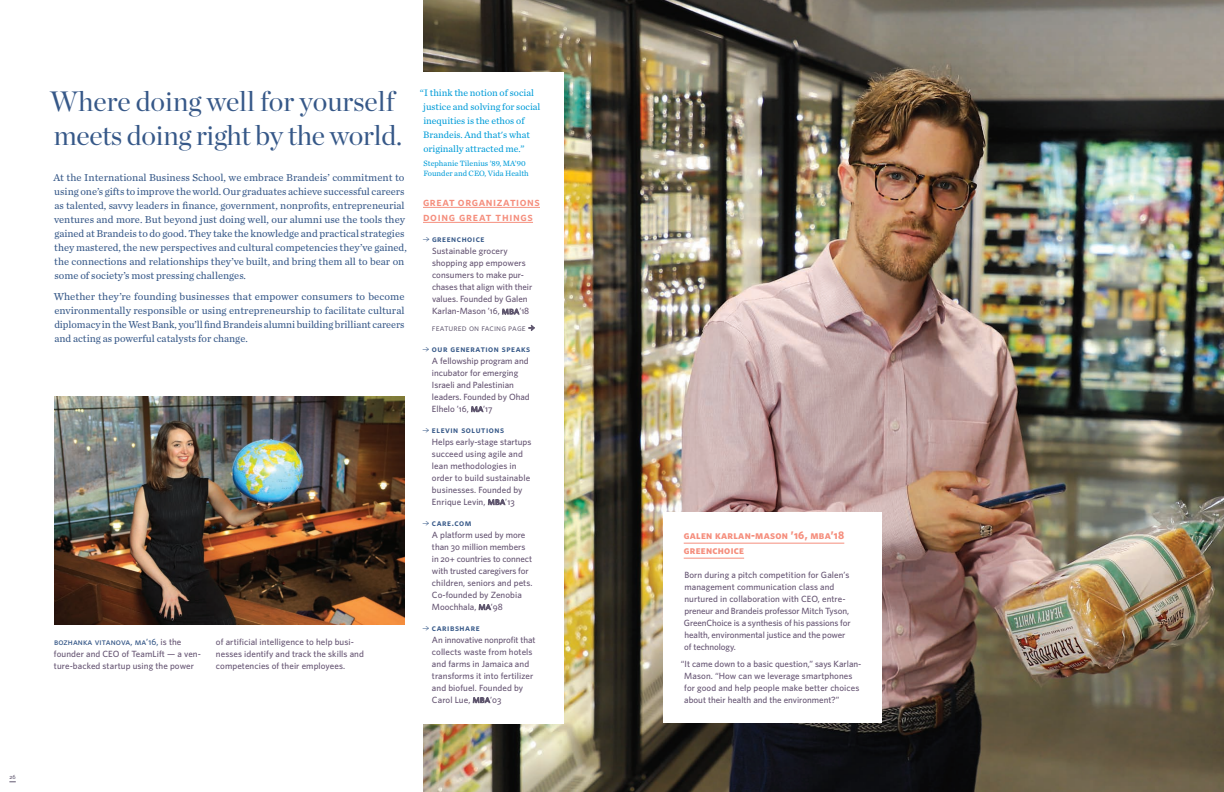
<style>
.page{position:relative;width:1224px;height:792px;background:#fff}
.page>*{position:absolute;margin:0;border:0;box-sizing:border-box;transform-origin:0 0}
.H1--Chronicle_SECTION_TITLES{font:28px/34px "Chronicle Display";letter-spacing:-.01em;color:#365888}
.sidebar_headers--whitney_underline{font:600 12px/15px "Whitney";letter-spacing:.05em;color:#f58e7d}
.t1{font:700 11px/15px "Whitney";letter-spacing:.025em;color:#f58e7d}
.text_for_H1--Chronicle_G2{font:10.5px/14px "Chronicle Text G2";color:#365888}
.quotes--cyan{font:9.8px/14px "Chronicle Text G2";color:#009cd8}
.sidebar_text---Whitney{font:500 9px/12px "Whitney";letter-spacing:.01em;color:#655472}
.sidebar_text---Whitney-2{font:500 9px/12px "Whitney";letter-spacing:-.01em;color:#655472}
.t2{font:600 9px "Whitney";letter-spacing:.06em;color:#365888}
.sidebar_text---Whitney-3{font:9px "Whitney";letter-spacing:.01em;color:#60576f}
.quoter--cyan{font:8px "Chronicle Text G2";color:#009cd8}
.t3{font:500 6px "Whitney";color:#60576f}
.s1{color:#365888}
.s2{font-weight:400;font-size:10px;color:#60576f}
.s3{font-family:"Chronicle Text G2"}
</style>
<div class="page">
<img style="left:423px;top:0;width:801px;height:792px">
<div style="left:414px;top:72px;width:150px;height:651px;background:#fff"></div>
<div style="left:663px;top:512px;width:219px;height:211px;background:#fff"></div>
<hr style="left:684px;top:543px;width:160px;height:1px;background:#f58e7d">
<hr style="left:684px;top:558px;width:60px;height:1px;background:#f58e7d">
<hr style="left:423px;top:207px;width:117px;height:1px;background:#f58e7d">
<hr style="left:423px;top:222px;width:110px;height:1px;background:#f58e7d">
<img style="left:54px;top:396px;width:351px;height:229px">
<p class="t3" style="left:9px;top:773px;width:8px">26</p>
<p class="H1--Chronicle_SECTION_TITLES" style="left:50px;top:82px;width:354px">Where doing well for yourself meets doing right by the world.</p>
<p class="text_for_H1--Chronicle_G2" style="left:53px;top:170px;width:355px">At the International Business School, we embrace Brandeis’ commitment to using one’s gifts to improve the world. Our graduates achieve successful careers as talented, savvy leaders in finance, government, nonprofits, entrepreneurial ventures and more. But beyond just doing well, our alumni use the tools they gained at Brandeis to do good. They take the knowledge and practical strategies they mastered, the new perspectives and cultural competencies they’ve gained, the connections and relationships they’ve built, and bring them all to bear on some of society’s most pressing challenges.</p>
<p class="text_for_H1--Chronicle_G2" style="left:54px;top:289px;width:352px;text-align:justify">Whether they’re founding businesses that empower consumers to become environmentally responsible or using entrepreneurship to facilitate cultural diplomacy in the West Bank, you’ll find Brandeis alumni building brilliant careers and acting as powerful catalysts for change.</p>
<p class="sidebar_text---Whitney" style="left:54px;top:635px;width:149px"><span class="s1">Bozhanka Vitanova, MA’16,</span> is the founder and CEO of TeamLift — a ven&shy;ture-backed startup using the power</p>
<p class="sidebar_text---Whitney" style="left:216px;top:635px;width:149px">of artificial intelligence to help busi&shy;nesses identify and track the skills and competencies of their employees.</p>
<p class="quotes--cyan" style="left:423px;top:85px;width:119px;text-indent:-3px">“I think the notion of social justice and solving for social inequities is the ethos of<br>Brandeis. And that's what originally attracted me.”</p>
<p class="quoter--cyan" style="left:424px;top:157px;width:104px">Stephanie Tilenius ’89, MA’90</p>
<p class="quoter--cyan" style="left:423px;top:167px;width:107px">Founder and CEO, Vida Health</p>
<p class="sidebar_headers--whitney_underline" style="left:423px;top:194px;width:118px">Great organizations doing great things</p>
<p class="t2" style="left:432px;top:233px;width:54px">GreenChoice</p>
<p class="sidebar_text---Whitney" style="left:432px;top:245px;width:102px">Sustainable grocery shopping app empowers consumers to make pur&shy;chases that align with their values. Founded by Galen<br>Karlan-Mason ’16, <span class="s2">MBA</span>’18</p>
<p class="sidebar_text---Whitney-3" style="left:432px;top:322px;width:104px">Featured on facing page <span class="s3">•</span></p>
<p class="t2" style="left:432px;top:343px;width:100px">Our Generation Speaks</p>
<p class="sidebar_text---Whitney" style="left:432px;top:354px;width:99px">A fellowship program and incubator for emerging<br>Israeli and Palestinian leaders. Founded by Ohad<br>Elhelo ’16, <span class="s2">MA</span>’17</p>
<p class="t2" style="left:432px;top:424px;width:74px">Elevin Solutions</p>
<p class="sidebar_text---Whitney" style="left:432px;top:435px;width:101px">Helps early-stage startups succeed using agile and lean methodologies in order to build sustainable businesses. Founded by<br>Enrique Levin, <span class="s2">MBA</span>’13</p>
<p class="t2" style="left:432px;top:517px;width:41px">care.com</p>
<p class="sidebar_text---Whitney" style="left:432px;top:528px;width:102px">A platform used by more than 30 million members in 20+ countries to connect with trusted caregivers for children, seniors and pets.<br>Co-founded by Zenobia<br>Moochhala, <span class="s2">MA</span>’98</p>
<p class="t2" style="left:432px;top:622px;width:49px">CaribShare</p>
<p class="sidebar_text---Whitney" style="left:432px;top:633px;width:105px">An innovative nonprofit that collects waste from hotels and farms in Jamaica and transforms it into fertilizer and biofuel. Founded by<br>Carol Lue, <span class="s2">MBA</span>’03</p>
<p class="t1" style="left:684px;top:528px;width:162px">Galen Karlan-Mason ’16, MBA’18<br>GreenChoice</p>
<p class="sidebar_text---Whitney-2" style="left:684px;top:569px;width:168px">Born during a pitch competition for Galen’s management communication class and nurtured in collaboration with CEO, entre&shy;preneur and Brandeis professor Mitch Tyson, GreenChoice is a synthesis of his passions for health, environmental justice and the power of technology.</p>
<p class="sidebar_text---Whitney" style="left:684px;top:657px;width:179px;text-indent:-3px">“It came down to a basic question,” says Karlan-Mason. “How can we leverage smartphones for good and help people make better choices about their health and the environment?”</p>
</div>
